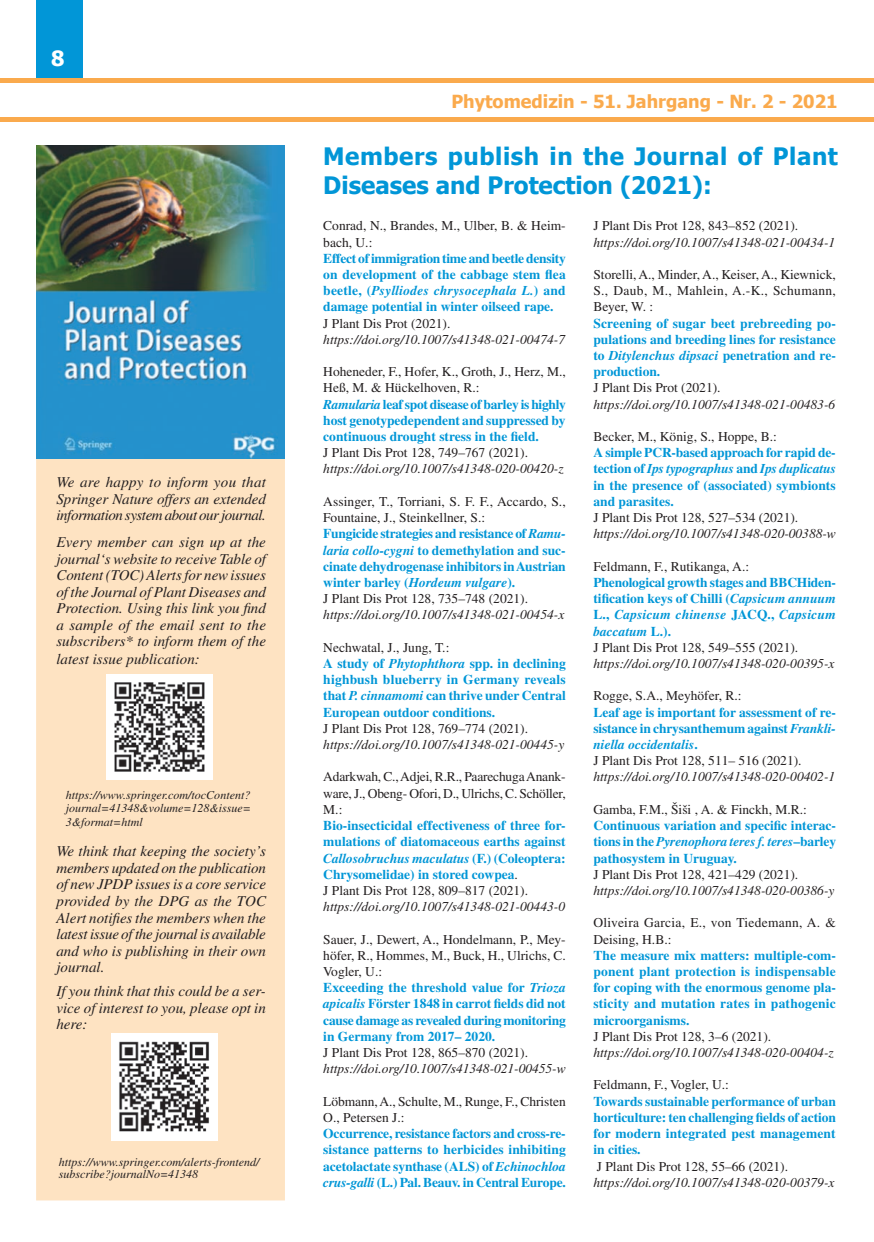
<style>
.page{position:relative;width:874px;height:1242px;background:#fff}
.page>*{position:absolute;margin:0;border:0;box-sizing:border-box;transform-origin:0 0}
.t1{font:700 24px/28.8px "Tahoma";letter-spacing:.025em;color:#0196d7}
.t2{font:700 21px "Tahoma";color:#fff}
.t3{font:700 18px "Tahoma";color:#faaa4d}
.t4{font:italic 15px/16.5px "Times";color:#231f20;text-align:justify}
.t5{font:700 13.5px/16.2px "Times";color:#0196d7;text-align:justify}
.t6{font:13.5px/16.2px "Times";color:#231f20}
.t7{font:italic 13.5px "Times";color:#231f20}
.t8{font:13.5px/16.2px "Times";letter-spacing:.02em;color:#231f20}
.t9{font:italic 12px/13.5px "Times";color:#231f20;text-align:justify}
.s1{font-style:italic}
.s2{font-weight:400;color:#231f20}
</style>
<div class="page">
<div style="left:36px;top:456px;width:249px;height:744px;background:#fee3c2"></div>
<div style="left:36px;top:0;width:46px;height:82px;background:#0196d7"></div>
<hr style="left:0;top:118px;width:874px;height:4px;background:#faaa4d">
<div style="left:0;top:78px;width:874px;height:5px;background:#faaa4d"></div>
<img style="left:36px;top:145px;width:249px;height:313px">
<div style="left:106px;top:674px;width:107px;height:105px;background:#fff"></div>
<img style="left:114px;top:682px;width:91px;height:90px">
<div style="left:111px;top:1033px;width:107px;height:107px;background:#fff"></div>
<img style="left:119px;top:1041px;width:90px;height:91px">
<h2 class="t2" style="left:51px;top:43px;width:15px">8</h2>
<p class="t4" style="left:56px;top:474px;width:211px">We are happy to inform you that Springer Nature offers an extended information system about our journal.</p>
<p class="t4" style="left:56px;top:534px;width:211px">Every member can sign up at the journal‘s website to receive Table of Content (TOC) Alerts for new issues of the Journal of Plant Diseases and Protection. Using this link you find a sample of the email sent to the subscribers* to inform them of the</p>
<p class="t4" style="left:56px;top:651px;width:145px">latest issue publication:</p>
<p class="t9" style="left:66px;top:788px;width:186px">https://www.springer.com/tocContent? journal=41348&amp;volume=128&amp;issue= 3&amp;format=html</p>
<p class="t4" style="left:56px;top:843px;width:211px">We think that keeping the society’s members updated on the publication of new JPDP issues is a core service provided by the DPG as the TOC Alert notifies the members when the latest issue of the journal is available and who is publishing in their own journal.</p>
<p class="t4" style="left:56px;top:982px;width:211px">If you think that this could be a ser&shy;vice of interest to you, please opt in here:</p>
<p class="t9" style="left:59px;top:1155px;width:202px;line-height:12px">https://www.springer.com/alerts-frontend/ subscribe?journalNo=41348</p>
<h3 class="t3" style="left:451px;top:88px;width:388px">Phytomedizin - 51. Jahrgang - Nr. 2 - 2021</h3>
<h1 class="t1" style="left:323px;top:140px;width:516px">Members publish in the Journal of Plant<br>Diseases and Protection (2021):</h1>
<p class="t6" style="left:323px;top:217px;width:244px">Conrad, N., Brandes, M., Ulber, B. &amp; Heim&shy;bach, U.:</p>
<p class="t5" style="left:323px;top:250px;width:244px">Effect of immigration time and beetle density on development of the cabbage stem flea beetle, (<span class="s1">Psylliodes chrysocephala L.</span>) and damage potential in winter oilseed rape.</p>
<p class="t6" style="left:323px;top:315px;width:129px">J Plant Dis Prot (2021).</p>
<p class="t7" style="left:323px;top:332px;width:243px">https://doi.org/10.1007/s41348-021-00474-7</p>
<p class="t5" style="left:323px;top:363px;width:244px;text-align:left"><span class="s2">Hoheneder, F., Hofer, K., Groth, J., Herz, M., Heß, M. &amp; Hückelhoven, R.:<br></span><span class="s1">Ramularia</span> leaf spot disease of barley is highly host genotypedependent and suppressed by continuous drought stress in the field.</p>
<p class="t6" style="left:323px;top:444px;width:206px">J Plant Dis Prot 128, 749–767 (2021).</p>
<p class="t7" style="left:323px;top:461px;width:242px">https://doi.org/10.1007/s41348-020-00420-z</p>
<p class="t5" style="left:323px;top:493px;width:244px;text-align:left"><span class="s2">Assinger, T., Torriani, S. F. F., Accardo, S., Fountaine, J., Steinkellner, S.:<br></span>Fungicide strategies and resistance of <span class="s1">Ramu&shy;laria collo-cygni</span> to demethylation and suc&shy;cinate dehydrogenase inhibitors in Austrian winter barley (<span class="s1">Hordeum vulgare</span>).<br><span class="s2">J Plant Dis Prot 128, 735–748 (2021).</span></p>
<p class="t7" style="left:323px;top:607px;width:243px">https://doi.org/10.1007/s41348-021-00454-x</p>
<p class="t5" style="left:323px;top:638px;width:244px;text-align:left"><span class="s2">Nechwatal, J., Jung, T.:<br></span>A study of <span class="s1">Phytophthora</span> spp. in declining highbush blueberry in Germany reveals that <span class="s1">P. cinnamomi</span> can thrive under Central European outdoor conditions.</p>
<p class="t6" style="left:323px;top:720px;width:206px">J Plant Dis Prot 128, 769–774 (2021).</p>
<p class="t7" style="left:323px;top:737px;width:243px">https://doi.org/10.1007/s41348-021-00445-y</p>
<p class="t6" style="left:323px;top:768px;width:244px;text-align:justify">Adarkwah, C., Adjei, R.R., Paarechuga Anank&shy;ware, J., Obeng- Ofori, D., Ulrichs, C. Schöller, M.:</p>
<p class="t5" style="left:323px;top:817px;width:244px;text-align:left">Bio-insecticidal effectiveness of three for&shy;mulations of diatomaceous earths against <span class="s1">Callosobruchus maculatus</span> (F.) (Coleoptera:<br>Chrysomelidae) in stored cowpea<span class="s2">.<br>J Plant Dis Prot 128, 809–817 (2021).</span></p>
<p class="t7" style="left:323px;top:899px;width:243px">https://doi.org/10.1007/s41348-021-00443-0</p>
<p class="t5" style="left:323px;top:930px;width:244px;text-align:left"><span class="s2">Sauer, J., Dewert, A., Hondelmann, P., Mey&shy;höfer, R., Hommes, M., Buck, H., Ulrichs, C.<br>Vogler, U.:<br></span>Exceeding the threshold value for <span class="s1">Trioza apicalis</span> Förster 1848 in carrot fields did not cause damage as revealed during monitoring in Germany from 2017– 2020.</p>
<p class="t6" style="left:323px;top:1044px;width:206px">J Plant Dis Prot 128, 865–870 (2021).</p>
<p class="t7" style="left:323px;top:1061px;width:244px">https://doi.org/10.1007/s41348-021-00455-w</p>
<p class="t6" style="left:323px;top:1092px;width:244px">Löbmann, A., Schulte, M., Runge, F., Christen<br>O., Petersen J.:</p>
<p class="t5" style="left:323px;top:1124px;width:244px">Occurrence, resistance factors and cross-re&shy;sistance patterns to herbicides inhibiting acetolactate synthase (ALS) of <span class="s1">Echinochloa crus-galli</span> (L.) Pal. Beauv. in Central Europe.</p>
<p class="t6" style="left:593px;top:217px;width:206px">J Plant Dis Prot 128, 843–852 (2021).</p>
<p class="t7" style="left:593px;top:234px;width:243px">https://doi.org/10.1007/s41348-021-00434-1</p>
<p class="t6" style="left:593px;top:266px;width:244px;text-align:justify">Storelli, A., Minder, A., Keiser, A., Kiewnick, S., Daub, M., Mahlein, A.-K., Schumann, Beyer, W. :</p>
<p class="t5" style="left:593px;top:314px;width:244px">Screening of sugar beet prebreeding po&shy;pulations and breeding lines for resistance to <span class="s1">Ditylenchus dipsaci</span> penetration and re&shy;production.</p>
<p class="t6" style="left:593px;top:379px;width:129px">J Plant Dis Prot (2021).</p>
<p class="t7" style="left:593px;top:396px;width:243px">https://doi.org/10.1007/s41348-021-00483-6</p>
<p class="t6" style="left:593px;top:428px;width:185px">Becker, M., König, S., Hoppe, B.:</p>
<p class="t5" style="left:593px;top:444px;width:244px">A simple PCR-based approach for rapid de&shy;tection of <span class="s1">Ips typographus</span> and <span class="s1">Ips duplicatus </span>in the presence of (associated) symbionts and parasites.</p>
<p class="t6" style="left:593px;top:509px;width:206px">J Plant Dis Prot 128, 527–534 (2021).</p>
<p class="t7" style="left:593px;top:526px;width:244px">https://doi.org/10.1007/s41348-020-00388-w</p>
<p class="t6" style="left:593px;top:558px;width:157px">Feldmann, F., Rutikanga, A.:</p>
<p class="t5" style="left:593px;top:574px;width:244px;text-align:left">Phenological growth stages and BBCHiden&shy;tification keys of Chilli (<span class="s1">Capsicum annuum </span>L., <span class="s1">Capsicum chinense</span> JACQ., <span class="s1">Capsicum baccatum</span> L.).<br><span class="s2">J Plant Dis Prot 128, 549–555 (2021).</span></p>
<p class="t7" style="left:593px;top:656px;width:243px">https://doi.org/10.1007/s41348-020-00395-x</p>
<p class="t6" style="left:593px;top:687px;width:150px">Rogge, S.A., Meyhöfer, R.:</p>
<p class="t5" style="left:593px;top:703px;width:244px;text-align:left">Leaf age is important for assessment of re&shy;sistance in chrysanthemum against <span class="s1">Frankli&shy;niella occidentalis</span>.<br><span class="s2">J Plant Dis Prot 128, 511– 516 (2021).</span></p>
<p class="t7" style="left:593px;top:769px;width:243px">https://doi.org/10.1007/s41348-020-00402-1</p>
<p class="t6" style="left:593px;top:801px;width:215px">Gamba, F.M., Šišić, A. &amp; Finckh, M.R.:</p>
<p class="t5" style="left:593px;top:817px;width:244px">Continuous variation and specific interac&shy;tions in the <span class="s1">Pyrenophora teres f. teres</span>–barley pathosystem in Uruguay.</p>
<p class="t6" style="left:593px;top:865px;width:206px">J Plant Dis Prot 128, 421–429 (2021).</p>
<p class="t7" style="left:593px;top:882px;width:243px">https://doi.org/10.1007/s41348-020-00386-y</p>
<p class="t8" style="left:593px;top:914px;width:244px">Oliveira Garcia, E., von Tiedemann, A. &amp;<br>Deising, H.B.:</p>
<p class="t5" style="left:593px;top:946px;width:244px">The measure mix matters: multiple-com&shy;ponent plant protection is indispensable for coping with the enormous genome pla&shy;sticity and mutation rates in pathogenic microorganisms.</p>
<p class="t6" style="left:593px;top:1027px;width:179px">J Plant Dis Prot 128, 3–6 (2021).</p>
<p class="t7" style="left:593px;top:1044px;width:242px">https://doi.org/10.1007/s41348-020-00404-z</p>
<p class="t6" style="left:593px;top:1076px;width:137px">Feldmann, F., Vogler, U.:</p>
<p class="t5" style="left:593px;top:1092px;width:244px">Towards sustainable performance of urban horticulture: ten challenging fields of action for modern integrated pest management in cities.</p>
<p class="t6" style="left:596px;top:1157px;width:193px">J Plant Dis Prot 128, 55–66 (2021).</p>
<p class="t7" style="left:593px;top:1174px;width:243px">https://doi.org/10.1007/s41348-020-00379-x</p>
</div>
